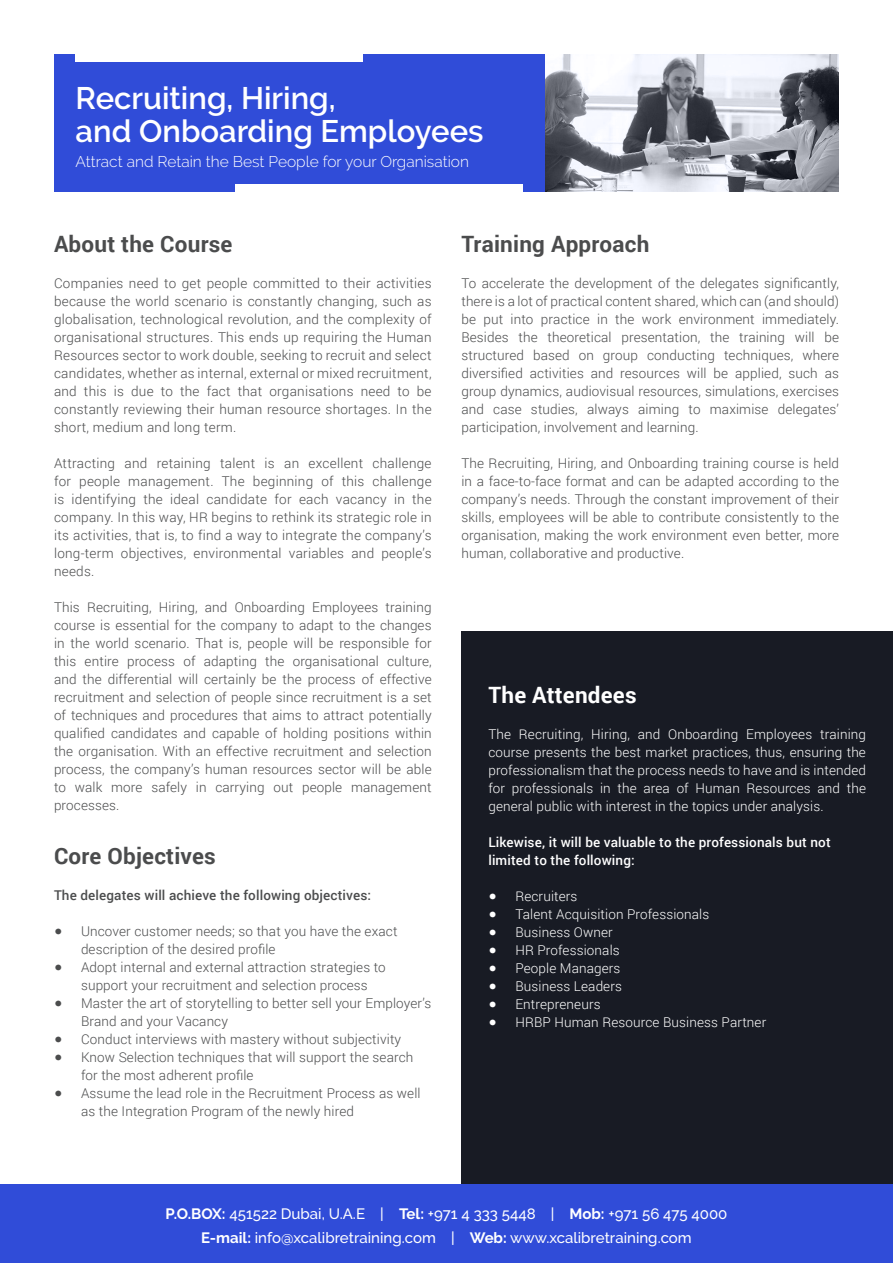
<style>
.page{position:relative;width:893px;height:1263px;background:#fff}
.page>*{position:absolute;margin:0;border:0;box-sizing:border-box;transform-origin:0 0}
.t1{font:600 31.05px "Raleway";color:#fff}
.t2{font:700 22.5px "Roboto";letter-spacing:.01em;color:#4b4c4d}
.t3{font:700 22.5px "Roboto";letter-spacing:.01em;color:#fff}
.t4{font:300 15.6px "Raleway";color:#fff}
.t5{font:500 15px/24px "Raleway";color:#fff;text-align:center}
.t6{font:300 13.5px/18px "Roboto";letter-spacing:.01em;color:#4b4c4d;text-align:justify}
.t7{font:300 13.5px/18px "Roboto";letter-spacing:.01em;color:#fff;text-align:justify}
.t8{font:500 13.5px/18px "Roboto";letter-spacing:.01em;color:#fff}
.t9{font:500 13.5px "Roboto";letter-spacing:.01em;color:#4b4c4d}
.s1{font-family:"Helvetica Neue";font-weight:400}
.s2{font-weight:700}
</style>
<div class="page">
<div style="left:0;top:1184px;width:893px;height:79px;background:#304cd8"></div>
<div style="left:461px;top:631px;width:432px;height:553px;background:#181b24"></div>
<div style="left:54px;top:54px;width:492px;height:138px;background:#304cd8"></div>
<div style="left:76px;top:54px;width:287px;height:7px;background:#fff"></div>
<div style="left:235px;top:184px;width:288px;height:8px;background:#fff"></div>
<img style="left:546px;top:54px;width:293px;height:138px">
<p class="t1" style="left:76px;top:80px;width:262px">Recruiting, Hiring,</p>
<p class="t1" style="left:76px;top:113px;width:409px">and Onboarding Employees</p>
<p class="t4" style="left:76px;top:153px;width:395px">Attract and Retain the Best People for your Organisation</p>
<p class="t2" style="left:54px;top:228px;width:180px">About the Course</p>
<p class="t6" style="left:54px;top:274px;width:379px">Companies need to get people committed to their activities because the world scenario is constantly changing, such as globalisation, technological revolution, and the complexity of organisational structures. This ends up requiring the Human Resources sector to work double, seeking to recruit and select candidates, whether as internal, external or mixed recruitment, and this is due to the fact that organisations need to be constantly reviewing their human resource shortages. In the short, medium and long term.</p>
<p class="t6" style="left:54px;top:454px;width:379px">Attracting and retaining talent is an excellent challenge for people management. The beginning of this challenge is identifying the ideal candidate for each vacancy in the company. In this way, HR begins to rethink its strategic role in its activities, that is, to find a way to integrate the company’s long-term objectives, environmental variables and people’s needs.</p>
<p class="t6" style="left:54px;top:598px;width:379px">This Recruiting, Hiring, and Onboarding Employees training course is essential for the company to adapt to the changes in the world scenario. That is, people will be responsible for this entire process of adapting the organisational culture, and the differential will certainly be the process of effective recruitment and selection of people since recruitment is a set of techniques and procedures that aims to attract potentially qualified candidates and capable of holding positions within the organisation. With an effective recruitment and selection process, the company’s human resources sector will be able to walk more safely in carrying out people management processes.</p>
<p class="t2" style="left:54px;top:840px;width:163px">Core Objectives</p>
<p class="t9" style="left:54px;top:886px;width:319px">The delegates will achieve the following objectives:</p>
<p class="t6" style="left:81px;top:922px;width:318px;text-indent:-27px"><span class="s1">●</span> Uncover customer needs; so that you have the exact description of the desired profile</p>
<p class="t6" style="left:81px;top:958px;width:306px;text-indent:-27px"><span class="s1">●</span> Adopt internal and external attraction strategies to support your recruitment and selection process</p>
<p class="t6" style="left:81px;top:994px;width:352px;text-indent:-27px"><span class="s1">●</span> Master the art of storytelling to better sell your Employer’s<br>Brand and your Vacancy</p>
<p class="t6" style="left:54px;top:1030px;width:349px"><span class="s1">●</span> Conduct interviews with mastery without subjectivity</p>
<p class="t6" style="left:81px;top:1048px;width:334px;text-indent:-27px"><span class="s1">●</span> Know Selection techniques that will support the search for the most adherent profile</p>
<p class="t6" style="left:81px;top:1084px;width:341px;text-indent:-27px"><span class="s1">●</span> Assume the lead role in the Recruitment Process as well as the Integration Program of the newly hired</p>
<p class="t2" style="left:461px;top:228px;width:190px">Training Approach</p>
<p class="t6" style="left:461px;top:274px;width:379px">To accelerate the development of the delegates significantly, there is a lot of practical content shared, which can (and should) be put into practice in the work environment immediately.<br>Besides the theoretical presentation, the training will be structured based on group conducting techniques, where diversified activities and resources will be applied, such as group dynamics, audiovisual resources, simulations, exercises and case studies, always aiming to maximise delegates’ participation, involvement and learning.</p>
<p class="t6" style="left:461px;top:454px;width:379px">The Recruiting, Hiring, and Onboarding training course is held in a face-to-face format and can be adapted according to the company’s needs. Through the constant improvement of their skills, employees will be able to contribute consistently to the organisation, making the work environment even better, more human, collaborative and productive.</p>
<p class="t3" style="left:488px;top:679px;width:150px">The Attendees</p>
<p class="t7" style="left:488px;top:725px;width:379px">The Recruiting, Hiring, and Onboarding Employees training course presents the best market practices, thus, ensuring the professionalism that the process needs to have and is intended for professionals in the area of Human Resources and the general public with interest in the topics under analysis.</p>
<p class="t8" style="left:488px;top:833px;width:344px">Likewise, it will be valuable to the professionals but not limited to the following:</p>
<p class="t7" style="left:488px;top:887px;width:91px"><span class="s1">●</span> Recruiters</p>
<p class="t7" style="left:488px;top:905px;width:222px"><span class="s1">●</span> Talent Acquisition Professionals</p>
<p class="t7" style="left:488px;top:923px;width:126px"><span class="s1">●</span> Business Owner</p>
<p class="t7" style="left:488px;top:941px;width:133px"><span class="s1">●</span> HR Professionals</p>
<p class="t7" style="left:488px;top:959px;width:134px"><span class="s1">●</span> People Managers</p>
<p class="t7" style="left:488px;top:977px;width:135px"><span class="s1">●</span> Business Leaders</p>
<p class="t7" style="left:488px;top:995px;width:114px"><span class="s1">●</span> Entrepreneurs</p>
<p class="t7" style="left:488px;top:1013px;width:279px"><span class="s1">●</span> HRBP Human Resource Business Partner</p>
<p class="t5" style="left:166px;top:1201px;width:563px"><span class="s2">P.O.BOX:</span> 451522 Dubai, U.A.E | <span class="s2">Tel:</span> +971 4 333 5448 | <span class="s2">Mob:</span> +971 56 475 4000<br><span class="s2">E-mail:</span> info@xcalibretraining.com | <span class="s2">Web:</span> www.xcalibretraining.com</p>
</div>
